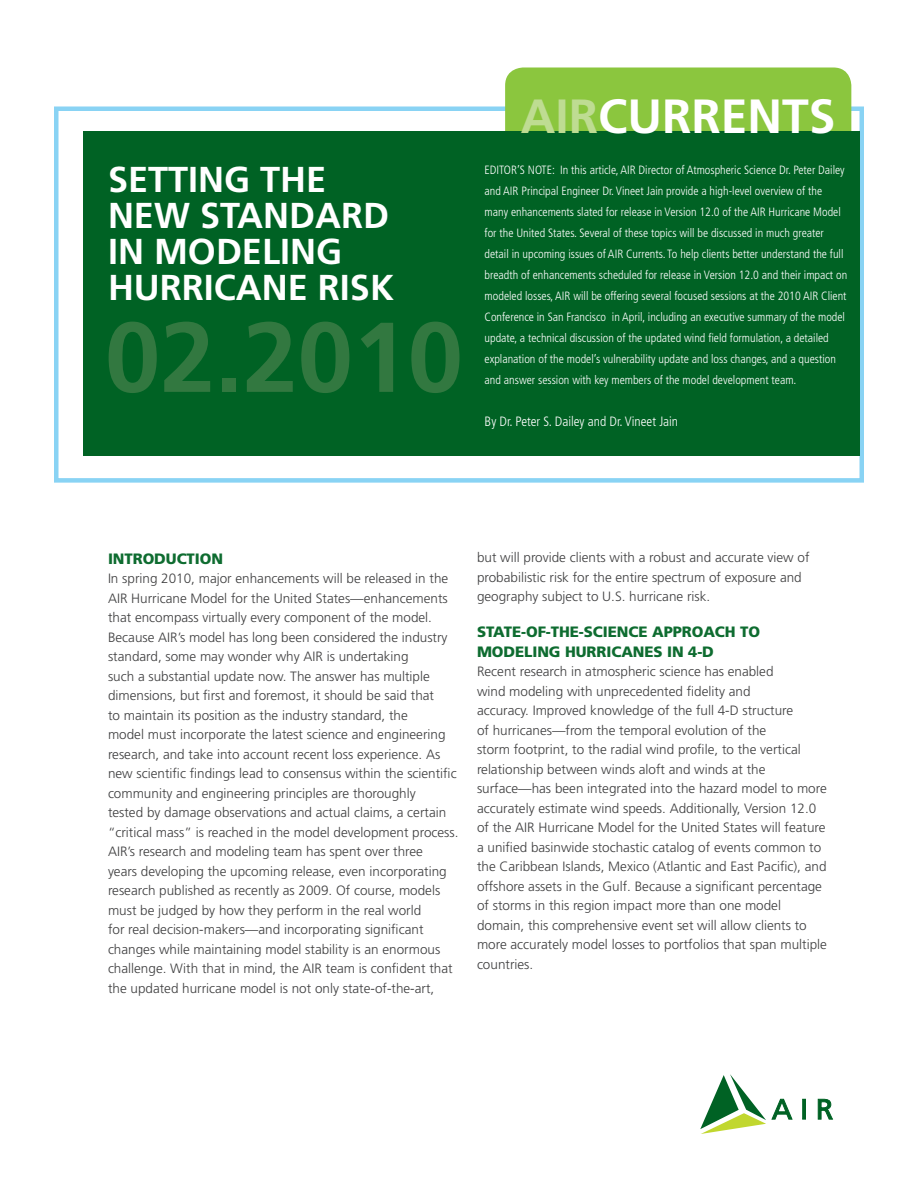
<style>
.page{position:relative;width:918px;height:1188px;background:#fff}
.page>*{position:absolute;margin:0;border:0;box-sizing:border-box;transform-origin:0 0}
.copyright{font:700 99px "Frutiger LT Std";color:#327840}
.t1{font:700 48px "Frutiger LT Std";color:#fff}
.t2{font:700 36px/36px "Frutiger LT Std";color:#fff}
.Body{font:900 15px/19.5px "Frutiger LT Std";letter-spacing:-.005em;color:#0e6c30}
.Body-2{font:300 13.5px/19.5px "Frutiger LT Std";color:#3e3e3f}
.EditorsNote{font:300 condensed 13.5px "Frutiger LT Std";color:#fff}
.EditorsNote-2{font:300 condensed 12px/21px "Frutiger LT Std";color:#fff}
.s1{color:#bedc92}
</style>
<div class="page">
<div style="left:54px;top:106px;width:810px;height:377px;border:4px solid #89d3f4"></div>
<div style="left:505px;top:68px;width:346px;height:91px;background:#8bc63e;border-radius:18px"></div>
<div style="left:83px;top:132px;width:777px;height:324px;background:#006224"></div>
<svg style="left:700px;top:1074px;width:93px;height:60px"></svg>
<div style="left:802px;top:1099px;width:4px;height:20px;border:1px solid #006224"></div>
<svg style="left:818px;top:1099px;width:15px;height:21px"></svg>
<p class="t1" style="left:521px;top:88px;width:311px"><span class="s1">AIR</span>CURRENTS</p>
<p class="t2" style="left:108px;top:161px;width:288px">SETTING THE<br>NEW STANDARD<br>IN MODELING<br>H URRICANE RISK</p>
<p class="EditorsNote-2" style="left:485px;top:159px;width:364px">Editor’s note: I n this article, AIR Director of Atmospheric Science Dr. Peter Dailey and AIR Principal Engineer Dr. Vineet Jain provide a high-level overview of the many enhancements slated for release in Version 12.0 of the AIR Hurricane Model for the United States. Several of these topics will be discussed in much greater detail in upcoming issues of AIR Currents. To help clients better understand the full breadth of enhancements scheduled for release in Version 12.0 and their impact on modeled losses, AIR will be offering several focused sessions at the 2010 AIR Client Conference in San Francisco in April, including an executive summary of the model update, a technical discussion of the updated wind field formulation, a detailed explanation of the model’s vulnerability update and loss changes, and a question and answer session with key members of the model development team.</p>
<p class="EditorsNote" style="left:485px;top:413px;width:195px">By Dr. Peter S. Dailey and Dr. Vineet Jain</p>
<p class="copyright" style="left:105px;top:299px;width:359px">02.2010</p>
<p class="Body" style="left:108px;top:548px;width:117px">INTRODUCTION</p>
<p class="Body-2" style="left:108px;top:569px;width:352px">In spring 2010, major enhancements will be released in the AIR Hurricane Model for the United States—enhancements that encompass virtually every component of the model.<br>Because AIR’s model has long been considered the industry standard, some may wonder why AIR is undertaking<br>such a substantial update now. The answer has multiple dimensions, but first and foremost, it should be said that<br>to maintain its position as the industry standard, the<br>model must incorporate the latest science and engineering research, and take into account recent loss experience. As new scientific findings lead to consensus within the scientific community and engineering principles are thoroughly<br>tested by damage observations and actual claims, a certain “critical mass” is reached in the model development process.<br>AIR’s research and modeling team has spent over three<br>years developing the upcoming release, even incorporating research published as recently as 2009. Of course, models must be judged by how they perform in the real world<br>for real decision-makers—and incorporating significant changes while maintaining model stability is an enormous challenge. With that in mind, the AIR team is confident that the updated hurricane model is not only state-of-the-art,</p>
<p class="Body-2" style="left:477px;top:548px;width:334px">but will provide clients with a robust and accurate view of probabilistic risk for the entire spectrum of exposure and geography subject to U.S. hurricane risk.</p>
<p class="Body" style="left:477px;top:622px;width:285px">STATE-OF-THE-SCIENCE APPROACH TO<br>MODELING HURRICANES IN 4-D</p>
<p class="Body-2" style="left:477px;top:662px;width:352px">Recent research in atmospheric science has enabled<br>wind modeling with unprecedented fidelity and<br>accuracy. Improved knowledge of the full 4-D structure<br>of hurricanes—from the temporal evolution of the<br>storm footprint, to the radial wind profile, to the vertical relationship between winds aloft and winds at the surface—has been integrated into the hazard model to more accurately estimate wind speeds. Additionally, Version 12.0 of the AIR Hurricane Model for the United States will feature a unified basinwide stochastic catalog of events common to the Caribbean Islands, Mexico (Atlantic and East Pacific), and offshore assets in the Gulf. Because a significant percentage of storms in this region impact more than one model domain, this comprehensive event set will allow clients to more accurately model losses to portfolios that span multiple countries.</p>
</div>
